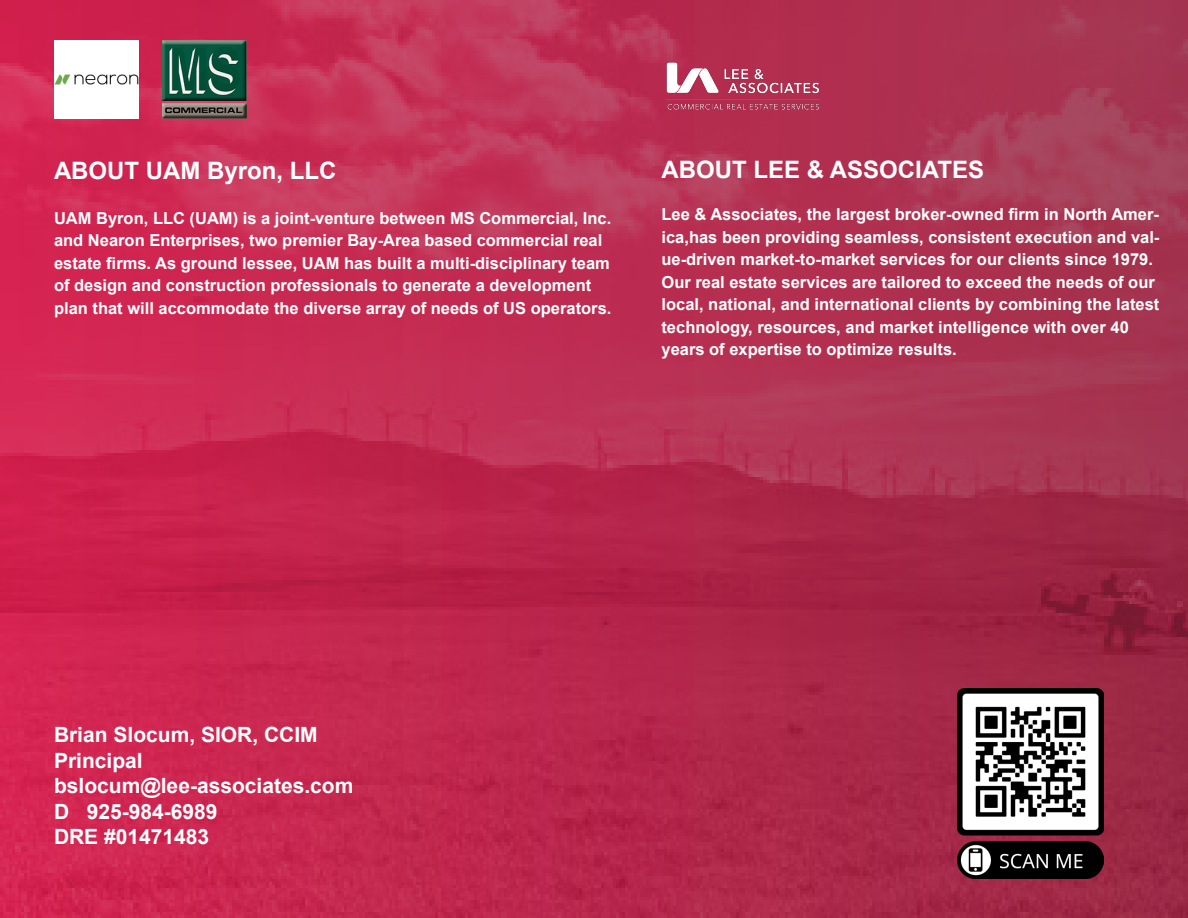
<style>
.page{position:relative;width:1188px;height:918px;background:#fff}
.page>*{position:absolute;margin:0;border:0;box-sizing:border-box;transform-origin:0 0}
.t1{font:700 24px "Arial";color:#fff}
.Pa0{font:700 21px "Arial";color:#fff}
.Default{font:700 21px "Arial";color:#fff}
.t2{font:700 16.5px/22.5px "Arial";color:#fff;text-align:justify}
</style>
<div class="page">
<img style="left:0;top:0;width:1188px;height:918px">
<img style="left:957px;top:688px;width:146px;height:190px">
<img style="left:54px;top:40px;width:84px;height:78px">
<img style="left:162px;top:40px;width:84px;height:78px">
<img style="left:639px;top:40px;width:208px;height:92px">
<p class="t1" style="left:54px;top:154px;width:284px">ABOUT UAM Byron, LLC</p>
<p class="t2" style="left:54px;top:207px;width:559px">UAM Byron, LLC (UAM) is a joint-venture between MS Commercial, Inc.</p>
<p class="t2" style="left:54px;top:229px;width:550px">and Nearon Enterprises, two premier Bay-Area based commercial real</p>
<p class="t2" style="left:54px;top:252px;width:557px">estate firms. As ground lessee, UAM has built a multi-disciplinary team</p>
<p class="t2" style="left:54px;top:274px;width:539px">of design and construction professionals to generate a development</p>
<p class="t2" style="left:54px;top:297px;width:559px">plan that will accommodate the diverse array of needs of US operators.</p>
<p class="t1" style="left:662px;top:153px;width:324px">ABOUT LEE &amp; ASSOCIATES</p>
<p class="t2" style="left:662px;top:204px;width:499px">Lee &amp; Associates, the largest broker-owned firm in North Amer&shy;ica,has been providing seamless, consistent execution and val&shy;ue-driven market-to-market services for our clients since 1979.</p>
<p class="t2" style="left:662px;top:271px;width:499px;text-align:left">Our real estate services are tailored to exceed the needs of our local, national, and international clients by combining the latest technology, resources, and market intelligence with over 40 years of expertise to optimize results.</p>
<p class="Pa0" style="left:54px;top:720px;width:265px">Brian Slocum, SIOR, CCIM</p>
<p class="Default" style="left:54px;top:745px;width:90px">Principal</p>
<p class="Pa0" style="left:54px;top:771px;width:301px">bslocum@lee-associates.com</p>
<p class="Pa0" style="left:54px;top:796px;width:165px">D 925-984-6989</p>
<p class="Default" style="left:54px;top:822px;width:157px">DRE #01471483</p>
</div>
